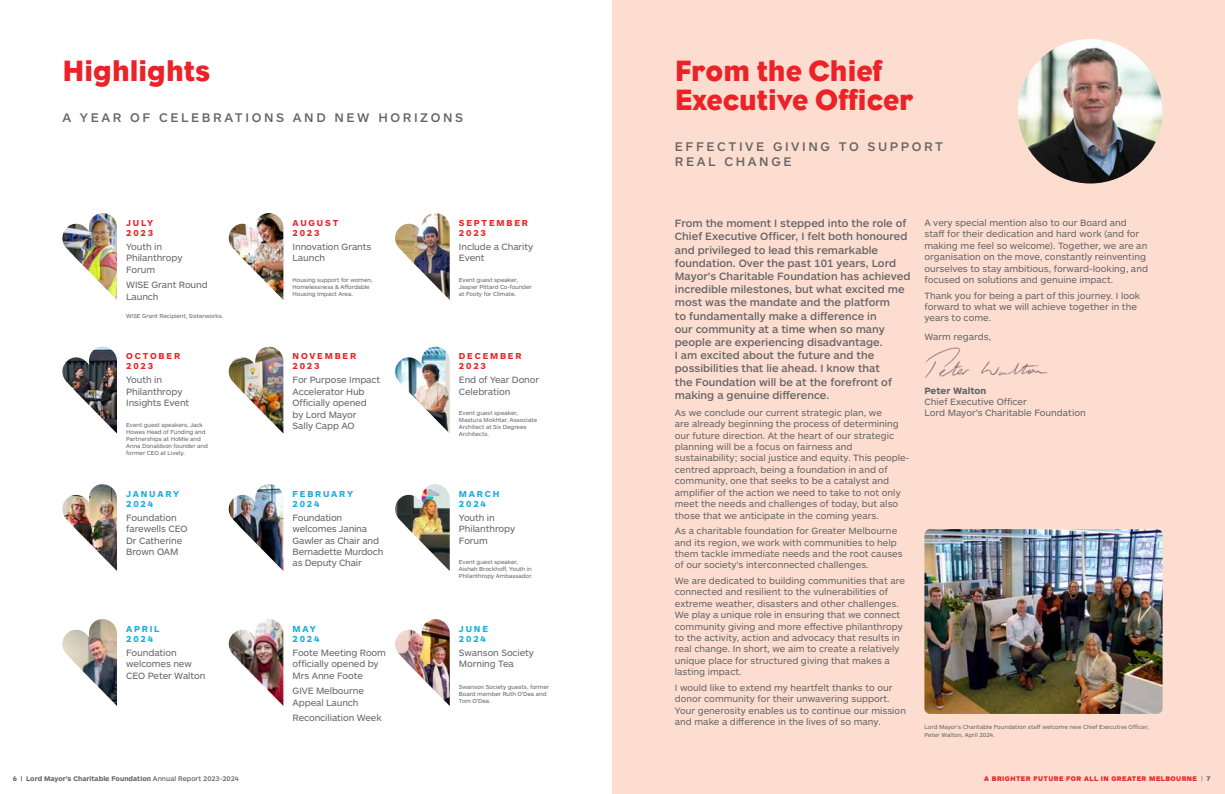
<style>
.page{position:relative;width:1225px;height:794px;background:#fff}
.page>*{position:absolute;margin:0;border:0;box-sizing:border-box;transform-origin:0 0}
.t1{font:30px/29px "Eagle";color:#eb2227}
.t2{font:500 13px/15.6px "ARS Maquette Pro";letter-spacing:.2em;color:#636467}
.t3{font:500 11px/13.2px "ARS Maquette Pro";color:#636467}
.t4{font:9.5px/11.4px "ARS Maquette Pro";color:#636467}
.t5{font:9.5px/11.4px "ARS Maquette Pro";letter-spacing:-.02em;color:#636467}
.t6{font:700 9.5px "ARS Maquette Pro";color:#636467}
.t7{font:700 9px/10px "ARS Maquette Pro";letter-spacing:.2em;color:#eb2227}
.t8{font:700 9px/10px "ARS Maquette Pro";letter-spacing:.2em;color:#16ace3}
.t9{font:700 7px "ARS Maquette Pro";color:#636467}
.t10{font:900 7px "ARS Maquette Pro";letter-spacing:.06em;color:#eb2227}
.t11{font:6px/7px "ARS Maquette Pro";letter-spacing:-.01em;color:#636467}
.s1{font-weight:500}
.s2{font-weight:400;color:#636467}
.s3{font-weight:700;color:#636467}
</style>
<div class="page">
<img style="left:395px;top:484px;width:55px;height:87px">
<img style="left:62px;top:213px;width:55px;height:87px">
<img style="left:395px;top:213px;width:55px;height:87px">
<img style="left:228px;top:213px;width:55px;height:87px">
<img style="left:228px;top:347px;width:55px;height:86px">
<img style="left:228px;top:484px;width:55px;height:87px">
<img style="left:228px;top:619px;width:55px;height:87px">
<img style="left:395px;top:347px;width:55px;height:86px">
<img style="left:395px;top:619px;width:55px;height:87px">
<img style="left:62px;top:347px;width:55px;height:86px">
<img style="left:62px;top:484px;width:55px;height:87px">
<img style="left:62px;top:619px;width:55px;height:87px">
<div style="left:612px;top:0;width:613px;height:794px;background:#fcddcf"></div>
<img style="left:925px;top:347px;width:123px;height:31px">
<img style="left:1018px;top:39px;width:144px;height:144px;border-radius:72px">
<img style="left:924px;top:529px;width:238px;height:185px">
<h1 class="t1" style="left:62px;top:55px;width:149px">Highlights</h1>
<h2 class="t2" style="left:62px;top:109px;width:402px">A YEAR OF CELEBRATIONS AND NEW HORIZONS</h2>
<p class="t7" style="left:126px;top:217px;width:29px">JULY<br>2023</p>
<p class="t4" style="left:126px;top:240px;width:58px">Youth in<br>Philanthropy<br>Forum</p>
<p class="t4" style="left:126px;top:279px;width:83px">WISE Grant Round<br>Launch</p>
<p class="t11" style="left:126px;top:312px;width:99px">WISE Grant Recipient, Sisterworks.</p>
<p class="t7" style="left:126px;top:350px;width:55px">OCTOBER<br>2023</p>
<p class="t4" style="left:126px;top:374px;width:65px">Youth in<br>Philanthropy<br>Insights Event</p>
<p class="t11" style="left:126px;top:421px;width:83px">Event guest speakers, Jack<br>Howes Head of Funding and<br>Partnerships at HoMie and<br>Anna Donaldson founder and former CEO at Lively.</p>
<p class="t8" style="left:126px;top:488px;width:54px">JANUARY<br>2024</p>
<p class="t4" style="left:126px;top:511px;width:63px">Foundation farewells CEO<br>Dr Catherine<br>Brown OAM</p>
<p class="t8" style="left:126px;top:623px;width:35px">APRIL<br>2024</p>
<p class="t4" style="left:126px;top:646px;width:81px">Foundation welcomes new<br>CEO Peter Walton</p>
<p class="t7" style="left:292px;top:217px;width:47px">AUGUST<br>2023</p>
<p class="t4" style="left:292px;top:240px;width:80px">Innovation Grants<br>Launch</p>
<p class="t7" style="left:459px;top:217px;width:71px">SEPTEMBER<br>2023</p>
<p class="t4" style="left:459px;top:240px;width:76px">Include a Charity<br>Event</p>
<p class="t11" style="left:292px;top:276px;width:81px">Housing support for women,<br>Homelessness &amp; Affordable<br>Housing Impact Area.</p>
<p class="t11" style="left:459px;top:276px;width:74px">Event guest speaker,<br>Jasper Pittard Co-founder at Footy for Climate.</p>
<p class="t7" style="left:292px;top:350px;width:65px">NOVEMBER<br>2023</p>
<p class="t4" style="left:292px;top:374px;width:89px">For Purpose Impact<br>Accelerator Hub<br>Officially opened<br>by Lord Mayor<br>Sally Capp AO</p>
<p class="t8" style="left:292px;top:488px;width:62px">FEBRUARY<br>2024</p>
<p class="t5" style="left:292px;top:511px;width:92px">Foundation welcomes Janina<br>Gawler as Chair and<br>Bernadette Murdoch as Deputy Chair</p>
<p class="t8" style="left:292px;top:623px;width:28px">MAY<br>2024</p>
<p class="t4" style="left:292px;top:646px;width:95px">Foote Meeting Room officially opened by<br>Mrs Anne Foote</p>
<p class="t4" style="left:292px;top:685px;width:73px">GIVE Melbourne<br>Appeal Launch</p>
<p class="t4" style="left:292px;top:712px;width:91px">Reconciliation Week</p>
<p class="t7" style="left:459px;top:350px;width:64px">DECEMBER<br>2023</p>
<p class="t4" style="left:459px;top:374px;width:82px">End of Year Donor<br>Celebration</p>
<p class="t11" style="left:459px;top:409px;width:80px">Event guest speaker,<br>Mastura Mokhtar, Associate<br>Architect at Six Degrees<br>Architects.</p>
<p class="t8" style="left:459px;top:488px;width:42px">MARCH<br>2024</p>
<p class="t4" style="left:459px;top:511px;width:58px">Youth in<br>Philanthropy<br>Forum</p>
<p class="t11" style="left:459px;top:557px;width:75px">Event guest speaker,<br>Aishah Brockhoff, Youth in<br>Philanthropy Ambassador.</p>
<p class="t8" style="left:459px;top:623px;width:31px">JUNE<br>2024</p>
<p class="t4" style="left:459px;top:646px;width:77px">Swanson Society<br>Morning Tea</p>
<p class="t11" style="left:459px;top:683px;width:92px">Swanson Society guests, former<br>Board member Ruth O’Dea and<br>Tom O’Dea.</p>
<h1 class="t1" style="left:675px;top:55px;width:240px">From the Chief<br>Executive Officer</h1>
<h2 class="t2" style="left:675px;top:138px;width:270px">EFFECTIVE GIVING TO SUPPORT<br>REAL CHANGE</h2>
<p class="t3" style="left:675px;top:216px;width:237px">From the moment I stepped into the role of Chief Executive Officer, I felt both honoured and privileged to lead this remarkable foundation. Over the past 101 years, Lord Mayor’s Charitable Foundation has achieved incredible milestones, but what excited me most was the mandate and the platform<br>to fundamentally make a difference in<br>our community at a time when so many people are experiencing disadvantage.<br>I am excited about the future and the possibilities that lie ahead. I know that<br>the Foundation will be at the forefront of making a genuine difference.</p>
<p class="t4" style="left:675px;top:406px;width:236px">As we conclude our current strategic plan, we<br>are already beginning the process of determining our future direction. At the heart of our strategic planning will be a focus on fairness and sustainability; social justice and equity. This people&shy;centred approach, being a foundation in and of community, one that seeks to be a catalyst and amplifier of the action we need to take to not only meet the needs and challenges of today, but also those that we anticipate in the coming years.</p>
<p class="t4" style="left:675px;top:525px;width:229px">As a charitable foundation for Greater Melbourne and its region, we work with communities to help them tackle immediate needs and the root causes of our society’s interconnected challenges.</p>
<p class="t4" style="left:675px;top:574px;width:231px">We are dedicated to building communities that are connected and resilient to the vulnerabilities of extreme weather, disasters and other challenges.<br>We play a unique role in ensuring that we connect community giving and more effective philanthropy to the activity, action and advocacy that results in real change. In short, we aim to create a relatively unique place for structured giving that makes a lasting impact.</p>
<p class="t4" style="left:675px;top:681px;width:233px">I would like to extend my heartfelt thanks to our donor community for their unwavering support.<br>Your generosity enables us to continue our mission and make a difference in the lives of so many.</p>
<p class="t4" style="left:924px;top:216px;width:225px">A very special mention also to our Board and staff for their dedication and hard work (and for making me feel so welcome). Together, we are an organisation on the move, constantly reinventing ourselves to stay ambitious, forward-looking, and focused on solutions and genuine impact.</p>
<p class="t4" style="left:924px;top:289px;width:217px">Thank you for being a part of this journey. I look forward to what we will achieve together in the years to come.</p>
<p class="t4" style="left:924px;top:330px;width:68px">Warm regards,</p>
<p class="t6" style="left:924px;top:384px;width:63px">Peter Walton</p>
<p class="t4" style="left:924px;top:395px;width:163px">Chief Executive Officer<br>Lord Mayor’s Charitable Foundation</p>
<p class="t11" style="left:924px;top:723px;width:226px;line-height:8px">Lord Mayor’s Charitable Foundation staff welcome new Chief Executive Officer,<br>Peter Walton, April 2024.</p>
<p class="t9" style="left:13px;top:774px;width:228px">6 | Lord Mayor’s Charitable Foundation <span class="s1">Annual Report 2023-2024</span></p>
<p class="t10" style="left:984px;top:774px;width:228px">A BRIGHTER FUTURE FOR ALL IN GREATER MELBOURNE <span class="s2">|</span> <span class="s3">7</span></p>
</div>
